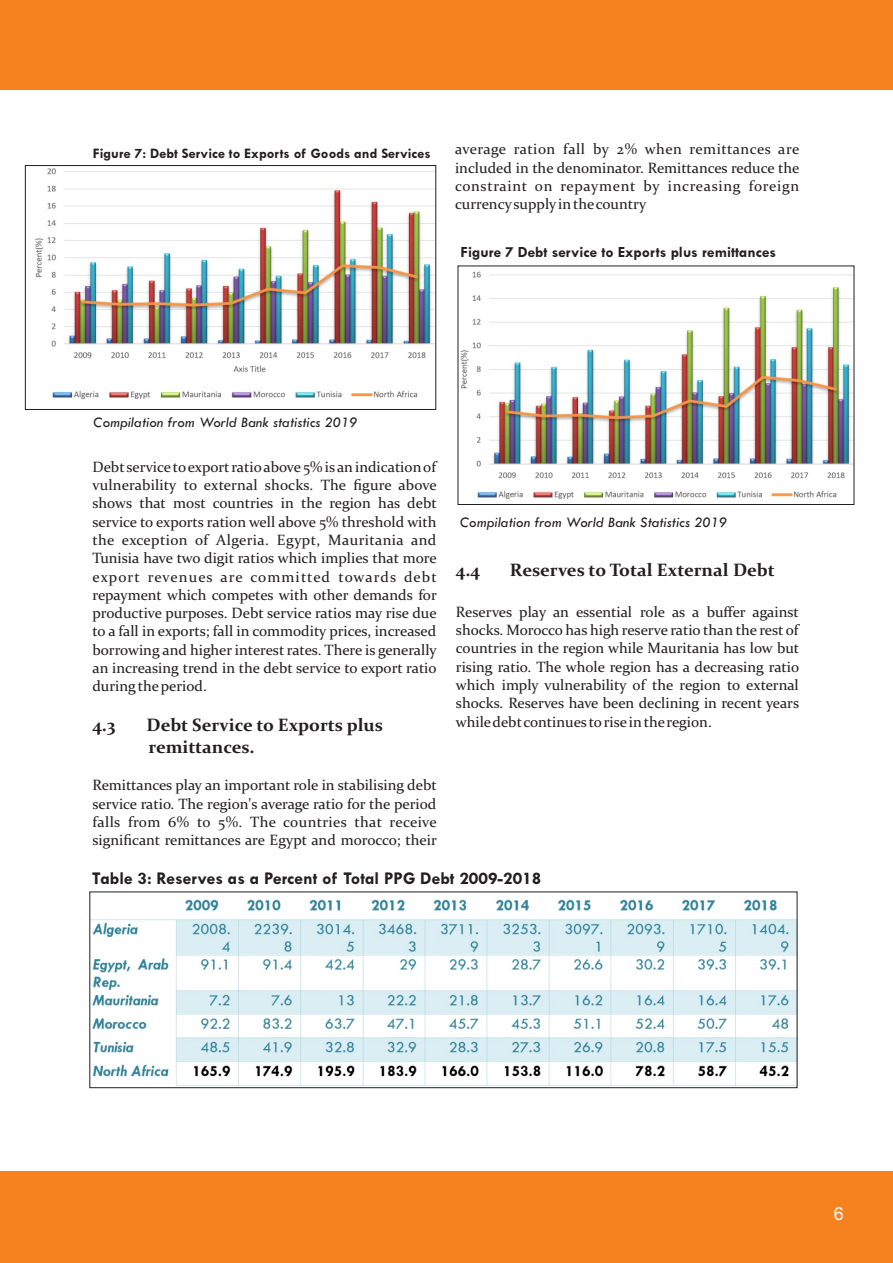
<style>
.page{position:relative;width:893px;height:1263px;background:#fff}
.page>*{position:absolute;margin:0;border:0;box-sizing:border-box;transform-origin:0 0}
.t1{font:700 18px "Constantia";color:#231f20}
.t2{font:700 18px "Tw Cen";color:#231f20}
.t3{font:18px "Arial";color:#fff}
.t4{font:700 15.6px "Tw Cen";color:#231f20}
.t5{font:15px/18.3px "Constantia";color:#231f20;text-align:justify}
.t6{font:italic 15px "Tw Cen";color:#231f20}
.t7{font:700 14.55px "Tw Cen";color:#231f20}
</style>
<div class="page">
<div style="left:0;top:1171px;width:893px;height:92px;background:#f5821f"></div>
<div style="left:0;top:0;width:893px;height:90px;background:#f5821f"></div>
<img style="left:35px;top:168px;width:399px;height:231px">
<div style="left:25px;top:165px;width:411px;height:245px;border:1px solid #231f20"></div>
<img style="left:460px;top:266px;width:395px;height:238px">
<div style="left:458px;top:266px;width:396px;height:239px;border:1px solid #231f20"></div>
<img style="left:91px;top:898px;width:707px;height:190px">
<div style="left:89px;top:891px;width:708px;height:197px;border:1px solid #231f20"></div>
<p class="t7" style="left:93px;top:148px;width:339px">Figure 7: Debt Service to Exports of Goods and Services</p>
<p class="t5" style="left:455px;top:141px;width:346px">average ration fall by 2% when remittances are included in the denominator. Remittances reduce the constraint on repayment by increasing foreign currencysupply inthecountry</p>
<p class="t4" style="left:461px;top:247px;width:317px">Figure 7 Debt service to Exports plus remittances</p>
<p class="t6" style="left:94px;top:417px;width:266px">Compilation from World Bank statistics 2019</p>
<p class="t5" style="left:92px;top:459px;width:346px">Debt service toexportratioabove 5% isan indicationof vulnerability to external shocks. The figure above shows that most countries in the region has debt service to exports ration well above 5% threshold with the exception of Algeria. Egypt, Mauritania and Tunisia have two digit ratios which implies that more export revenues are committed towards debt repayment which competes with other demands for productive purposes. Debt service ratios may rise due to a fall in exports; fall in commodity prices, increased borrowing and higher interest rates. There is generally an increasing trend in the debt service to export ratio during theperiod.</p>
<p class="t1" style="left:92px;top:717px;width:24px">4.3</p>
<p class="t1" style="left:146px;top:717px;width:238px">Debt Service to Exports plus</p>
<p class="t1" style="left:148px;top:739px;width:108px">remittances.</p>
<p class="t5" style="left:92px;top:777px;width:346px">Remittances play an important role in stabilising debt service ratio. The region's average ratio for the period falls from 6% to 5%. The countries that receive significant remittances are Egypt and morocco; their</p>
<p class="t6" style="left:460px;top:517px;width:269px">Compilation from World Bank Statistics 2019</p>
<p class="t1" style="left:456px;top:562px;width:26px">4.4</p>
<p class="t1" style="left:510px;top:562px;width:266px">Reserves to Total External Debt</p>
<p class="t5" style="left:456px;top:604px;width:345px">Reserves play an essential role as a buffer against shocks. Morocco has high reserve ratio than the rest of countries in the region while Mauritania has low but rising ratio. The whole region has a decreasing ratio which imply vulnerability of the region to external shocks. Reserves have been declining in recent years whiledebtcontinues torise intheregion.</p>
<p class="t2" style="left:92px;top:871px;width:451px">Table 3: Reserves as a Percent of Total PPG Debt 2009-2018</p>
<p class="t3" style="left:834px;top:1207px;width:12px">6</p>
</div>
